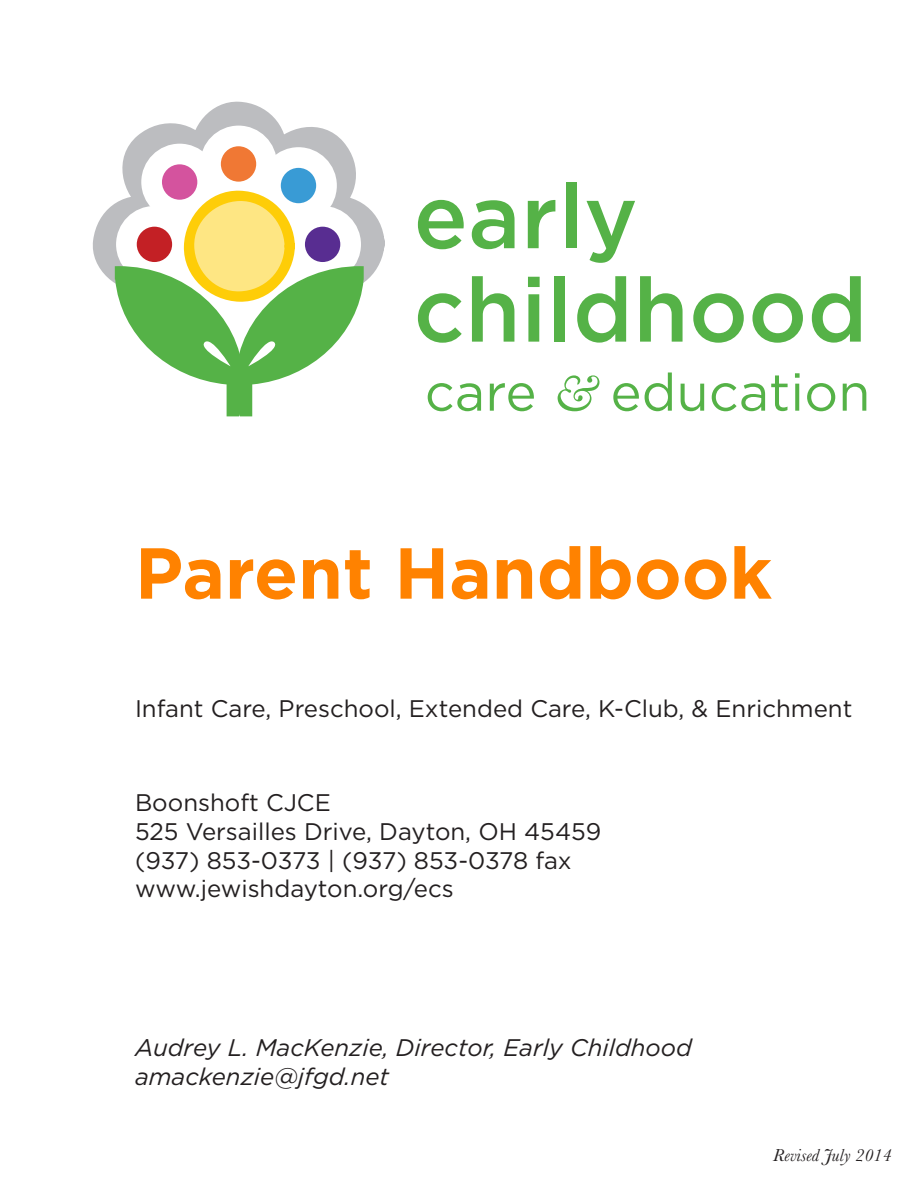
<style>
.page{position:relative;width:918px;height:1188px;background:#fff}
.page>*{position:absolute;margin:0;border:0;box-sizing:border-box;transform-origin:0 0}
.t1{font:500 89.7px/93.4px "Gotham";letter-spacing:.005em;color:#55b247}
.t2{font:700 72px "Gotham";color:#ff8200}
.t3{font:52.35px "Gotham";letter-spacing:.005em;color:#55b247}
.t4{font:24px "Gotham";color:#231f20}
.t5{font:italic 24px "Gotham";color:#231f20}
.t6{font:italic 18px "Baskerville MT Std";color:#231f20}
.s1{font-family:"Baskerville MT Std";font-style:italic}
</style>
<div class="page">
<svg style="left:92px;top:101px;width:293px;height:182px"></svg>
<svg style="left:115px;top:126px;width:249px;height:290px"></svg>
<p class="t1" style="left:414px;top:169px;width:455px">early childhood</p>
<p class="t3" style="left:425px;top:359px;width:447px">care <span class="s1">&amp;</span> education</p>
<p class="t2" style="left:135px;top:525px;width:639px">Parent Handbook</p>
<p class="t4" style="left:135px;top:694px;width:719px">Infant Care, Preschool, Extended Care, K-Club, &amp; Enrichment</p>
<p class="t4" style="left:135px;top:787px;width:197px">Boonshoft CJCE</p>
<p class="t4" style="left:135px;top:816px;width:468px">525 Versailles Drive, Dayton, OH 45459</p>
<p class="t4" style="left:135px;top:845px;width:438px">(937) 853-0373 | (937) 853-0378 fax</p>
<p class="t4" style="left:135px;top:874px;width:320px">www.jewishdayton.org/ecs</p>
<p class="t5" style="left:135px;top:1032px;width:559px">Audrey L. MacKenzie, Director, Early Childhood</p>
<p class="t5" style="left:135px;top:1061px;width:256px">amackenzie@jfgd.net</p>
<p class="t6" style="left:773px;top:1145px;width:120px">Revised July 2014</p>
</div>
